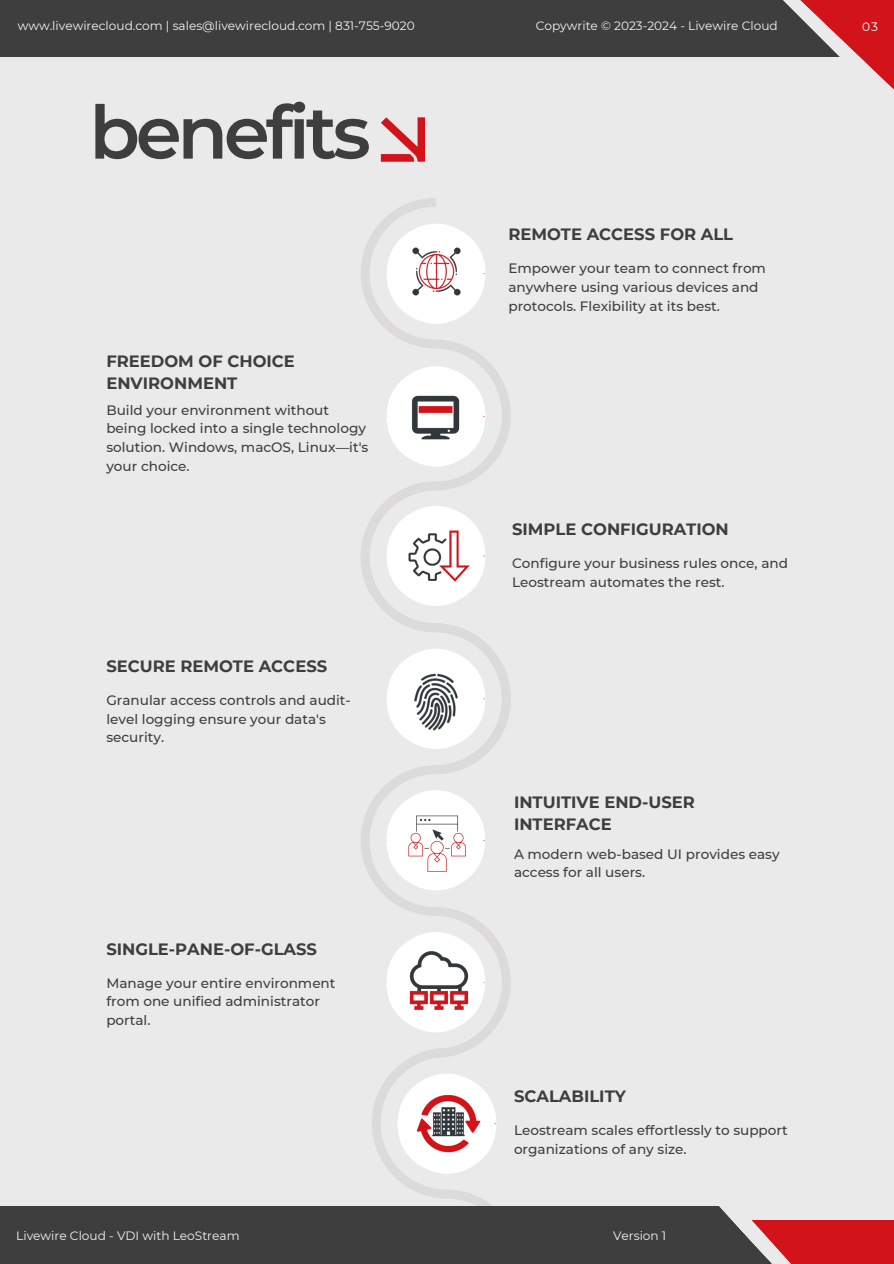
<style>
.page{position:relative;width:894px;height:1264px;background:#fff}
.page>*{position:absolute;margin:0;border:0;box-sizing:border-box;transform-origin:0 0}
.t1{font:600 73.8px "Montserrat";letter-spacing:-.055em;color:#3e3e3e}
.t2{font:700 16.35px/21.9px "Montserrat";color:#3e3e3e}
.t3{font:500 13.65px/18.8px "Montserrat";color:#3e3e3e}
.t4{font:12.15px "Montserrat";color:#f5f5f5}
.t5{font:12.15px "Montserrat";color:#fff}
</style>
<div class="page">
<div style="left:0;top:0;width:893px;height:1263px;background:#eaeaea"></div>
<div style="left:0;top:1206px;width:767px;height:57px;background:#3e3e3e"></div>
<div style="left:749px;top:1219px;width:144px;height:44px;background:#d21319"></div>
<svg style="left:719px;top:1206px;width:111px;height:57px"></svg>
<svg style="left:361px;top:198px;width:149px;height:284px"></svg>
<svg style="left:361px;top:482px;width:149px;height:566px"></svg>
<svg style="left:386px;top:220px;width:99px;height:107px"></svg>
<div style="left:388px;top:269px;width:95px;height:9px;background:#fff"></div>
<svg style="left:386px;top:363px;width:99px;height:106px"></svg>
<div style="left:388px;top:412px;width:95px;height:8px;background:#fff"></div>
<svg style="left:386px;top:503px;width:99px;height:106px"></svg>
<div style="left:388px;top:551px;width:95px;height:9px;background:#fff"></div>
<svg style="left:386px;top:645px;width:99px;height:107px"></svg>
<div style="left:388px;top:694px;width:95px;height:9px;background:#fff"></div>
<svg style="left:386px;top:787px;width:99px;height:106px"></svg>
<div style="left:388px;top:835px;width:95px;height:9px;background:#fff"></div>
<svg style="left:386px;top:929px;width:99px;height:106px"></svg>
<svg style="left:372px;top:1048px;width:125px;height:158px"></svg>
<div style="left:399px;top:1119px;width:95px;height:8px;background:#fff"></div>
<svg style="left:381px;top:117px;width:43px;height:44px"></svg>
<img style="left:389px;top:665px;width:93px;height:75px">
<img style="left:397px;top:239px;width:79px;height:64px">
<img style="left:394px;top:808px;width:85px;height:67px">
<img style="left:388px;top:939px;width:101px;height:82px">
<img style="left:396px;top:385px;width:80px;height:64px">
<img style="left:406px;top:1089px;width:84px;height:67px">
<img style="left:397px;top:522px;width:83px;height:67px">
<div style="left:0;top:0;width:840px;height:57px;background:#3e3e3e"></div>
<svg style="left:783px;top:0;width:110px;height:89px"></svg>
<p class="t4" style="left:18px;top:19px;width:398px">www.livewirecloud.com | sales@livewirecloud.com | 831-755-9020</p>
<p class="t4" style="left:535px;top:19px;width:243px">Copywrite © 2023-2024 - Livewire Cloud</p>
<p class="t5" style="left:862px;top:19px;width:17px">03</p>
<p class="t1" style="left:89px;top:87px;width:283px">benefits</p>
<p class="t2" style="left:106px;top:350px;width:190px">FREEDOM OF CHOICE<br>ENVIRONMENT</p>
<p class="t3" style="left:106px;top:400px;width:263px">Build your environment without being locked into a single technology solution. Windows, macOS, Linux—it's your choice.</p>
<h2 class="t2" style="left:106px;top:655px;width:222px">SECURE REMOTE ACCESS</h2>
<h3 class="t3" style="left:106px;top:690px;width:246px">Granular access controls and audit&shy;level logging ensure your data's security.</h3>
<p class="t2" style="left:106px;top:937px;width:212px">SINGLE-PANE-OF-GLASS</p>
<p class="t3" style="left:106px;top:973px;width:230px">Manage your entire environment from one unified administrator portal.</p>
<p class="t2" style="left:508px;top:223px;width:226px">REMOTE ACCESS FOR ALL</p>
<p class="t3" style="left:508px;top:259px;width:259px">Empower your team to connect from anywhere using various devices and protocols. Flexibility at its best.</p>
<h2 class="t2" style="left:512px;top:518px;width:218px">SIMPLE CONFIGURATION</h2>
<h3 class="t3" style="left:512px;top:553px;width:277px">Configure your business rules once, and<br>Leostream automates the rest.</h3>
<p class="t2" style="left:514px;top:791px;width:182px">INTUITIVE END-USER<br>INTERFACE</p>
<p class="t3" style="left:514px;top:844px;width:267px">A modern web-based UI provides easy access for all users.</p>
<p class="t2" style="left:514px;top:1085px;width:113px">SCALABILITY</p>
<p class="t3" style="left:514px;top:1121px;width:275px">Leostream scales effortlessly to support organizations of any size.</p>
<p class="t4" style="left:16px;top:1228px;width:225px">Livewire Cloud - VDI with LeoStream</p>
<p class="t4" style="left:613px;top:1228px;width:55px">Version 1</p>
</div>
